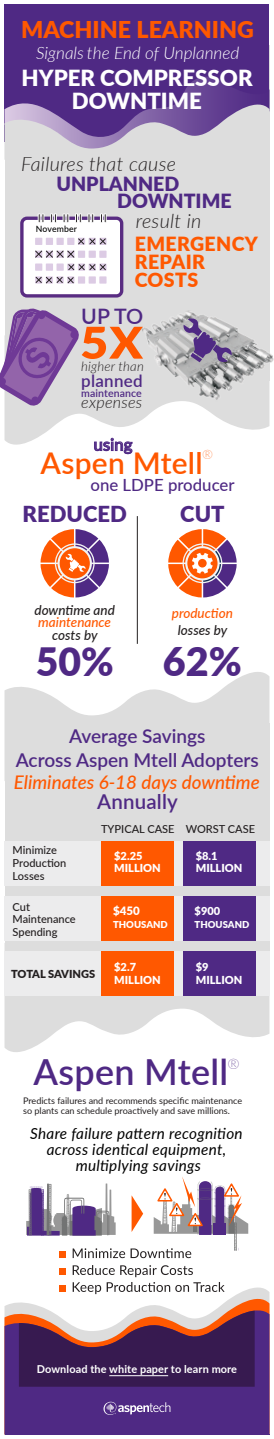
<style>
.page{position:relative;width:274px;height:1439px;background:#fff}
.page>*{position:absolute;margin:0;border:0;box-sizing:border-box;transform-origin:0 0}
.t1{font:900 39.5px "Lato";color:#4f2984}
.t2{font:900 39.02px "Lato";color:#4f2984}
.t3{font:600 35.9px "Lato";letter-spacing:.01em;color:#4f2984}
.t4{font:600 29.9px "Lato";letter-spacing:.01em;color:#ff5800}
.t5{font:900 23.18px "Lato";color:#ff5800}
.t6{font:900 22.18px/23.3px "Lato";color:#fff;text-align:center}
.t7{font:900 22px "Lato";color:#4f2984}
.t8{font:600 21.27px "Lato";color:#4f2984}
.t9{font:600 20.45px "Lato";letter-spacing:.01em;color:#4f2984}
.t10{font:italic 300 19.68px "Lato";letter-spacing:.015em;color:#231f20}
.t11{font:900 19.52px/17.9px "Lato";letter-spacing:.02em;color:#ff5800}
.t12{font:900 19.52px/17.2px "Lato";color:#4f2984}
.t13{font:600 19px/24px "Lato";color:#4f2984;text-align:center}
.t14{font:italic 500 18.77px "Lato";color:#ff5800}
.t15{font:italic 300 17.18px "Lato";color:#fff}
.t16{font:600 16.95px "Lato";letter-spacing:.015em;color:#4f2984}
.t17{font:500 16.77px "Lato";color:#4f2984}
.t18{font:italic 300 16.18px "Lato";letter-spacing:.015em;color:#231f20}
.t19{font:italic 15.28px/16px "Lato";letter-spacing:.02em;color:#000;text-align:center}
.t20{font:100 14.5px "Lato";color:#4f2984}
.t21{font:italic 500 13.5px "Lato";color:#231f20}
.t22{font:italic 500 13.5px "Lato";color:#ff5800}
.t23{font:italic 300 13.18px "Lato";letter-spacing:.015em;color:#231f20}
.t24{font:100 13px "Lato";color:#ff5800}
.t25{font:900 11.53px "Lato";color:#fff}
.t26{font:500 11.03px/12.8px "Lato";color:#231f20}
.t27{font:900 11.03px/12.5px "Lato";color:#fff}
.t28{font:900 11.03px "Lato";letter-spacing:-.01em;color:#231f20}
.t29{font:700 10.9px "Lato";letter-spacing:.01em;color:#fff}
.t30{font:600 10.57px "Lato";letter-spacing:.005em;color:#4f2984}
.t31{font:900 9.53px "Lato";color:#fff}
.t32{font:9.07px/10.9px "Lato";color:#231f20}
.t33{font:500 8.68px "Lato";letter-spacing:.02em;color:#010101}
</style>
<div class="page">
<svg style="left:4px;top:672px;width:265px;height:51px;fill:#ddd"></svg>
<div style="left:4px;top:723px;width:265px;height:265px;background:#ddd"></div>
<svg style="left:5px;top:407px;width:264px;height:45px"></svg>
<div style="left:4px;top:45px;width:265px;height:336px;background:#ddd"></div>
<svg style="left:5px;top:995px;width:264px;height:57px;fill:#ddd"></svg>
<svg style="left:17px;top:1290px;width:252px;height:13px"></svg>
<svg style="left:4px;top:1303px;width:265px;height:131px;background:#643f8c"></svg>
<div style="left:4px;top:5px;width:265px;height:137px;background:#4f2984"></div>
<svg style="left:182px;top:77px;width:58px;height:20px"></svg>
<svg style="left:4px;top:97px;width:265px;height:63px"></svg>
<div style="left:59px;top:1267px;width:7px;height:7px;background:#ff5800"></div>
<svg style="left:73px;top:1265px;width:151px;height:28px"></svg>
<div style="left:59px;top:1284px;width:7px;height:7px;background:#ff5800"></div>
<div style="left:5px;top:840px;width:265px;height:45px;background:#ececed"></div>
<div style="left:5px;top:896px;width:265px;height:45px;background:#ececed"></div>
<div style="left:5px;top:950px;width:265px;height:45px;background:#ececed"></div>
<div style="left:101px;top:896px;width:73px;height:45px;background:#ff5800"></div>
<div style="left:101px;top:840px;width:73px;height:45px;background:#ff5800"></div>
<div style="left:101px;top:950px;width:73px;height:45px;background:#ff5800"></div>
<div style="left:182px;top:896px;width:73px;height:45px;background:#4f2984"></div>
<div style="left:182px;top:840px;width:73px;height:45px;background:#4f2984"></div>
<div style="left:182px;top:950px;width:73px;height:45px;background:#4f2984"></div>
<svg style="left:40px;top:529px;width:69px;height:68px"></svg>
<svg style="left:94px;top:438px;width:38px;height:15px"></svg>
<svg style="left:19px;top:1310px;width:235px;height:76px;background:#6b4766"></svg>
<svg style="left:103px;top:1401px;width:67px;height:13px"></svg>
<hr style="left:109px;top:1375px;width:59px;height:1px;background:#fff">
<svg style="left:168px;top:529px;width:68px;height:68px"></svg>
<div style="left:22px;top:218px;width:100px;height:78px;background:#fff;border-radius:5px"></div>
<div style="left:20px;top:216px;width:103px;height:81px;border:3px solid #592c82;border-radius:5px"></div>
<div style="left:35px;top:238px;width:7px;height:7px;background:#dccbe4"></div>
<div style="left:46px;top:238px;width:7px;height:7px;background:#dccbe4"></div>
<div style="left:56px;top:238px;width:8px;height:7px;background:#dccbe4"></div>
<div style="left:67px;top:238px;width:7px;height:7px;background:#dccbe4"></div>
<div style="left:78px;top:250px;width:7px;height:8px;background:#dccbe4"></div>
<div style="left:89px;top:250px;width:7px;height:8px;background:#dccbe4"></div>
<div style="left:99px;top:250px;width:7px;height:8px;background:#dccbe4"></div>
<div style="left:35px;top:263px;width:7px;height:8px;background:#dccbe4"></div>
<div style="left:46px;top:263px;width:7px;height:8px;background:#dccbe4"></div>
<div style="left:56px;top:263px;width:8px;height:8px;background:#dccbe4"></div>
<svg style="left:67px;top:263px;width:7px;height:8px"></svg>
<svg style="left:78px;top:263px;width:7px;height:8px"></svg>
<svg style="left:89px;top:263px;width:7px;height:8px"></svg>
<svg style="left:99px;top:263px;width:7px;height:8px"></svg>
<svg style="left:35px;top:276px;width:7px;height:7px"></svg>
<div style="left:46px;top:276px;width:7px;height:7px;background:#eadfee"></div>
<div style="left:78px;top:276px;width:7px;height:7px;background:#dccbe4"></div>
<div style="left:89px;top:276px;width:7px;height:7px;background:#dccbe4"></div>
<div style="left:99px;top:276px;width:7px;height:7px;background:#dccbe4"></div>
<svg style="left:38px;top:213px;width:6px;height:10px"></svg>
<svg style="left:50px;top:213px;width:7px;height:10px"></svg>
<svg style="left:63px;top:213px;width:6px;height:10px"></svg>
<svg style="left:75px;top:213px;width:19px;height:10px"></svg>
<svg style="left:100px;top:213px;width:6px;height:10px"></svg>
<svg style="left:68px;top:264px;width:38px;height:6px"></svg>
<svg style="left:78px;top:238px;width:28px;height:6px"></svg>
<svg style="left:35px;top:250px;width:39px;height:8px"></svg>
<svg style="left:36px;top:277px;width:38px;height:6px"></svg>
<img style="left:139px;top:302px;width:135px;height:106px">
<svg style="left:183px;top:317px;width:48px;height:46px;background:#988ca9"></svg>
<svg style="left:0;top:307px;width:143px;height:100px"></svg>
<svg style="left:26px;top:1177px;width:222px;height:80px"></svg>
<h3 class="t5" style="left:21px;top:12px;width:234px">MACHINE LEARNING</h3>
<h3 class="t15" style="left:36px;top:41px;width:205px">Signals the End of Unplanned</h3>
<h3 class="t6" style="left:21px;top:65px;width:232px">HYPER COMPRESSOR<br>DOWNTIME</h3>
<h3 class="t10" style="left:21px;top:150px;width:156px">Failures that cause</h3>
<h3 class="t12" style="left:117px;top:174px;width:116px;text-indent:-61px">UNPLANNED<br>DOWNTIME</h3>
<p class="t33" style="left:36px;top:223px;width:43px">November</p>
<h3 class="t10" style="left:136px;top:207px;width:67px">result in</h3>
<h3 class="t11" style="left:135px;top:234px;width:125px">EMERGENCY<br>REPAIR<br>COSTS</h3>
<h3 class="t8" style="left:81px;top:301px;width:63px">UP TO</h3>
<h3 class="t23" style="left:81px;top:357px;width:64px">higher than</h3>
<h3 class="t16" style="left:81px;top:368px;width:63px">planned</h3>
<p class="t30" style="left:81px;top:385px;width:62px">maintenance</p>
<h3 class="t18" style="left:81px;top:391px;width:62px">expenses</h3>
<h3 class="t17" style="left:93px;top:432px;width:40px">using</h3>
<h3 class="t4" style="left:41px;top:441px;width:163px">Aspen Mtell</h3>
<h3 class="t24" style="left:202px;top:446px;width:12px">®</h3>
<h3 class="t17" style="left:90px;top:473px;width:145px">one LDPE producer</h3>
<h3 class="t7" style="left:23px;top:498px;width:106px">REDUCED</h3>
<h3 class="t21" style="left:34px;top:600px;width:82px">downtime and</h3>
<h3 class="t22" style="left:38px;top:612px;width:74px">maintenance</h3>
<h3 class="t21" style="left:52px;top:625px;width:47px">costs by</h3>
<h2 class="t2" style="left:36px;top:632px;width:79px">50%</h2>
<h3 class="t7" style="left:180px;top:498px;width:46px">CUT</h3>
<h3 class="t22" style="left:172px;top:603px;width:63px">production</h3>
<h3 class="t21" style="left:178px;top:620px;width:51px">losses by</h3>
<h1 class="t1" style="left:163px;top:631px;width:80px">62%</h1>
<h3 class="t13" style="left:16px;top:723px;width:244px">Average Savings<br>Across Aspen Mtell Adopters</h3>
<h3 class="t9" style="left:97px;top:786px;width:82px">Annually</h3>
<h3 class="t14" style="left:14px;top:768px;width:247px">Eliminates 6-18 days downtime</h3>
<p class="t26" style="left:101px;top:821px;width:155px">TYPICAL CASE WORST CASE</p>
<p class="t26" style="left:13px;top:843px;width:55px">Minimize<br>Production<br>Losses</p>
<p class="t26" style="left:13px;top:899px;width:65px;line-height:12.5px">Cut<br>Maintenance<br>Spending</p>
<p class="t28" style="left:11px;top:965px;width:86px">TOTAL SAVINGS</p>
<p class="t27" style="left:114px;top:848px;width:48px">$2.25<br>MILLION</p>
<p class="t27" style="left:196px;top:848px;width:48px">$8.1<br>MILLION</p>
<p class="t25" style="left:113px;top:902px;width:28px">$450</p>
<p class="t31" style="left:113px;top:917px;width:56px">THOUSAND</p>
<p class="t27" style="left:194px;top:904px;width:27px">$900</p>
<p class="t31" style="left:194px;top:917px;width:56px">THOUSAND</p>
<p class="t27" style="left:114px;top:960px;width:48px">$2.7<br>MILLION</p>
<p class="t27" style="left:196px;top:960px;width:48px">$9<br>MILLION</p>
<h3 class="t20" style="left:227px;top:1053px;width:14px">®</h3>
<h3 class="t3" style="left:33px;top:1046px;width:196px">Aspen Mtell</h3>
<p class="t32" style="left:23px;top:1094px;width:220px">Predicts failures and recommends specific maintenance so plants can schedule proactively and save millions.</p>
<h3 class="t19" style="left:30px;top:1124px;width:214px">Share failure pattern recognition across identical equipment, multiplying savings</h3>
<p class="t29" style="left:37px;top:1360px;width:201px">Download the white paper to learn more</p>
</div>
